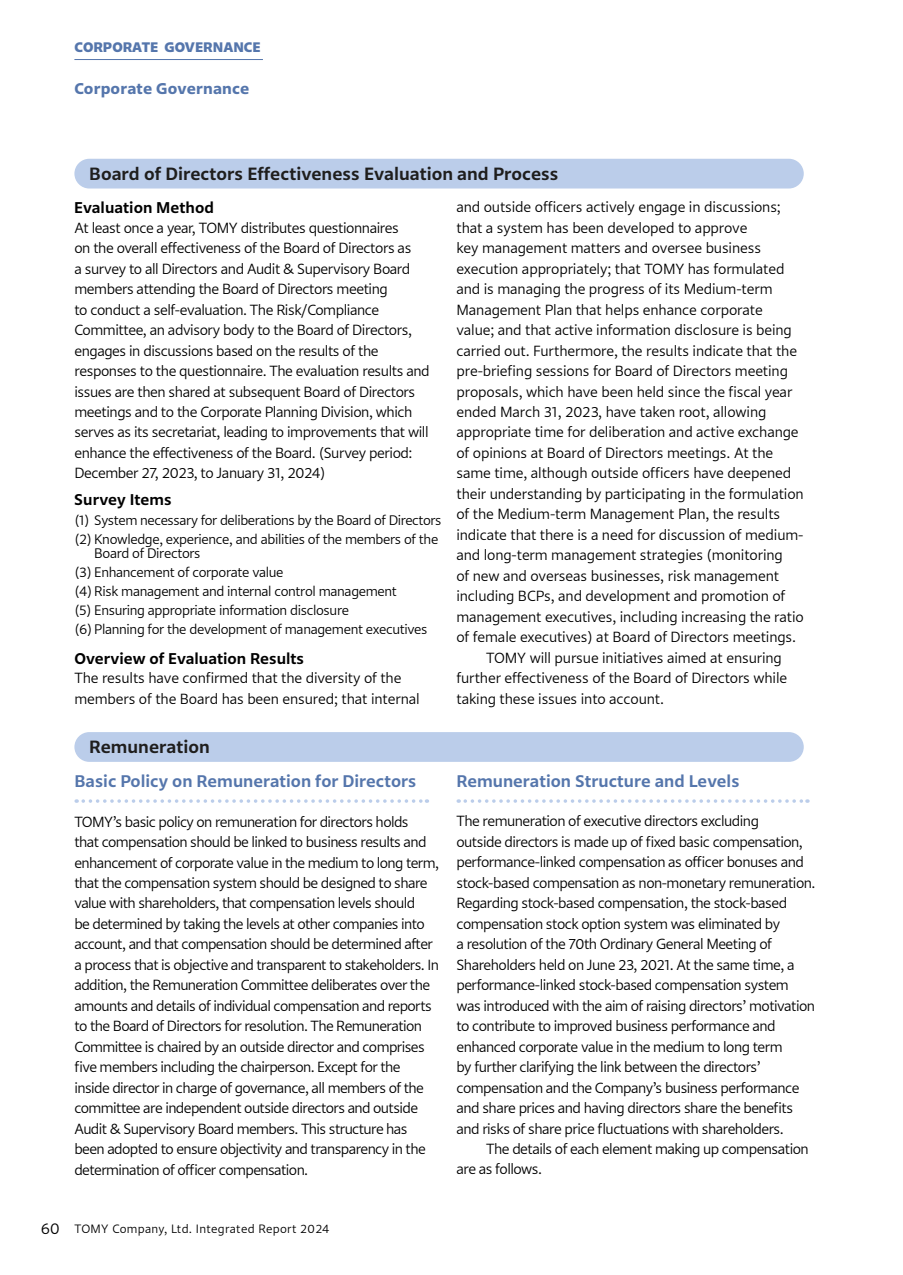
<style>
.page{position:relative;width:903px;height:1275px;background:#fff}
.page>*{position:absolute;margin:0;border:0;box-sizing:border-box;transform-origin:0 0}
.t1{font:700 17.85px "Sharoa Pro";color:#1f1e1d}
.t2{font:700 17.15px "Sharoa Pro";color:#5576ac}
.t3{font:700 15.75px "Sharoa Pro";color:#000}
.t4{font:800 15.75px "Sharoa Pro";letter-spacing:.01em;color:#5576ac}
.t5{font:300 14.88px/20.5px "Sharoa Pro";letter-spacing:-.03em;color:#000}
.t6{font:300 14.88px/20.5px "Sharoa Pro";letter-spacing:-.01em;color:#000}
.t7{font:300 14px/18.9px "Sharoa Pro";letter-spacing:-.025em;color:#000}
.t8{font:800 14px "Sharoa Pro";color:#5576ac}
.t9{font:300 12.25px "Sharoa Pro";letter-spacing:.025em;color:#000}
.s1{font-size:15.75px}
</style>
<div class="page">
<div style="left:74px;top:159px;width:730px;height:30px;background:#bbcdea;border-radius:15px"></div>
<div style="left:74px;top:732px;width:730px;height:30px;background:#bbcdea;border-radius:15px"></div>
<svg style="left:83px;top:799px;width:344px;height:4px"></svg>
<svg style="left:465px;top:799px;width:343px;height:4px"></svg>
<hr style="left:74px;top:59px;width:189px;height:1px;background:#5576ac">
<p class="t8" style="left:74px;top:35px;width:188px">CORPORATE GOVERNANCE</p>
<p class="t4" style="left:74px;top:74px;width:177px">Corporate Governance</p>
<p class="t1" style="left:89px;top:158px;width:471px">Board of Directors Effectiveness Evaluation and Process</p>
<p class="t3" style="left:74px;top:194px;width:141px">Evaluation Method</p>
<p class="t5" style="left:74px;top:216px;width:357px">At least once a year, TOMY distributes questionnaires<br>on the overall effectiveness of the Board of Directors as<br>a survey to all Directors and Audit &amp; Supervisory Board members attending the Board of Directors meeting<br>to conduct a self-evaluation. The Risk/Compliance Committee, an advisory body to the Board of Directors, engages in discussions based on the results of the responses to the questionnaire. The evaluation results and issues are then shared at subsequent Board of Directors meetings and to the Corporate Planning Division, which serves as its secretariat, leading to improvements that will enhance the effectiveness of the Board. (Survey period:<br>December 27, 2023, to January 31, 2024)</p>
<p class="t7" style="left:74px;top:510px;width:369px">(1) System necessary for deliberations by the Board of Directors (2) Knowledge, experience, and abilities of the members of the</p>
<p class="t7" style="left:74px;top:543px;width:355px;text-indent:20px">Board of Directors<br>(3) Enhancement of corporate value<br>(4) Risk management and internal control management<br>(5) Ensuring appropriate information disclosure<br>(6) Planning for the development of management executives</p>
<p class="t3" style="left:74px;top:486px;width:99px">Survey Items</p>
<p class="t3" style="left:74px;top:644px;width:231px">Overview of Evaluation Results</p>
<p class="t6" style="left:74px;top:667px;width:347px">The results have confirmed that the diversity of the members of the Board has been ensured; that internal</p>
<p class="t6" style="left:456px;top:196px;width:326px">and outside officers actively engage in discussions;</p>
<p class="t6" style="left:456px;top:216px;width:293px">that a system has been developed to approve</p>
<p class="t6" style="left:456px;top:237px;width:306px">key management matters and oversee business</p>
<p class="t6" style="left:456px;top:257px;width:330px">execution appropriately; that TOMY has formulated</p>
<p class="t6" style="left:456px;top:278px;width:318px">and is managing the progress of its Medium-term</p>
<p class="t6" style="left:456px;top:298px;width:308px">Management Plan that helps enhance corporate</p>
<p class="t6" style="left:456px;top:318px;width:337px">value; and that active information disclosure is being</p>
<p class="t6" style="left:456px;top:339px;width:342px">carried out. Furthermore, the results indicate that the</p>
<p class="t6" style="left:456px;top:359px;width:333px">pre-briefing sessions for Board of Directors meeting</p>
<p class="t6" style="left:456px;top:380px;width:337px">proposals, which have been held since the fiscal year</p>
<p class="t6" style="left:456px;top:400px;width:311px">ended March 31, 2023, have taken root, allowing</p>
<p class="t6" style="left:456px;top:421px;width:344px">appropriate time for deliberation and active exchange</p>
<p class="t6" style="left:456px;top:441px;width:318px">of opinions at Board of Directors meetings. At the</p>
<p class="t6" style="left:456px;top:462px;width:336px">same time, although outside officers have deepened</p>
<p class="t6" style="left:456px;top:482px;width:349px">their understanding by participating in the formulation</p>
<p class="t6" style="left:456px;top:503px;width:325px">of the Medium-term Management Plan, the results</p>
<p class="t6" style="left:456px;top:523px;width:349px">indicate that there is a need for discussion of medium-</p>
<p class="t6" style="left:456px;top:544px;width:328px">and long-term management strategies (monitoring</p>
<p class="t6" style="left:456px;top:564px;width:324px">of new and overseas businesses, risk management</p>
<p class="t6" style="left:456px;top:585px;width:330px">including BCPs, and development and promotion of</p>
<p class="t6" style="left:456px;top:605px;width:349px">management executives, including increasing the ratio</p>
<p class="t6" style="left:456px;top:625px;width:341px">of female executives) at Board of Directors meetings.</p>
<p class="t6" style="left:486px;top:646px;width:297px">TOMY will pursue initiatives aimed at ensuring</p>
<p class="t6" style="left:456px;top:666px;width:332px">further effectiveness of the Board of Directors while</p>
<p class="t6" style="left:456px;top:687px;width:209px">taking these issues into account.</p>
<p class="t1" style="left:89px;top:731px;width:122px">Remuneration</p>
<p class="t2" style="left:74px;top:766px;width:343px">Basic Policy on Remuneration for Directors</p>
<p class="t2" style="left:456px;top:766px;width:285px">Remuneration Structure and Levels</p>
<p class="t5" style="left:74px;top:810px;width:366px">TOMY’s basic policy on remuneration for directors holds<br>that compensation should be linked to business results and enhancement of corporate value in the medium to long term, that the compensation system should be designed to share value with shareholders, that compensation levels should<br>be determined by taking the levels at other companies into account, and that compensation should be determined after a process that is objective and transparent to stakeholders. In addition, the Remuneration Committee deliberates over the amounts and details of individual compensation and reports to the Board of Directors for resolution. The Remuneration Committee is chaired by an outside director and comprises five members including the chairperson. Except for the inside director in charge of governance, all members of the committee are independent outside directors and outside Audit &amp; Supervisory Board members. This structure has been adopted to ensure objectivity and transparency in the determination of officer compensation.</p>
<p class="t5" style="left:456px;top:810px;width:360px">The remuneration of executive directors excluding<br>outside directors is made up of fixed basic compensation, performance-linked compensation as officer bonuses and stock-based compensation as non-monetary remuneration.<br>Regarding stock-based compensation, the stock-based compensation stock option system was eliminated by<br>a resolution of the 70th Ordinary General Meeting of Shareholders held on June 23, 2021. At the same time, a performance-linked stock-based compensation system was introduced with the aim of raising directors’ motivation to contribute to improved business performance and enhanced corporate value in the medium to long term<br>by further clarifying the link between the directors’ compensation and the Company’s business performance and share prices and having directors share the benefits and risks of share price fluctuations with shareholders.</p>
<p class="t5" style="left:456px;top:1137px;width:354px;text-indent:30px">The details of each element making up compensation are as follows.</p>
<p class="t9" style="left:41px;top:1219px;width:290px"><span class="s1">60</span> TOMY Company, Ltd. Integrated Report 2024</p>
</div>
